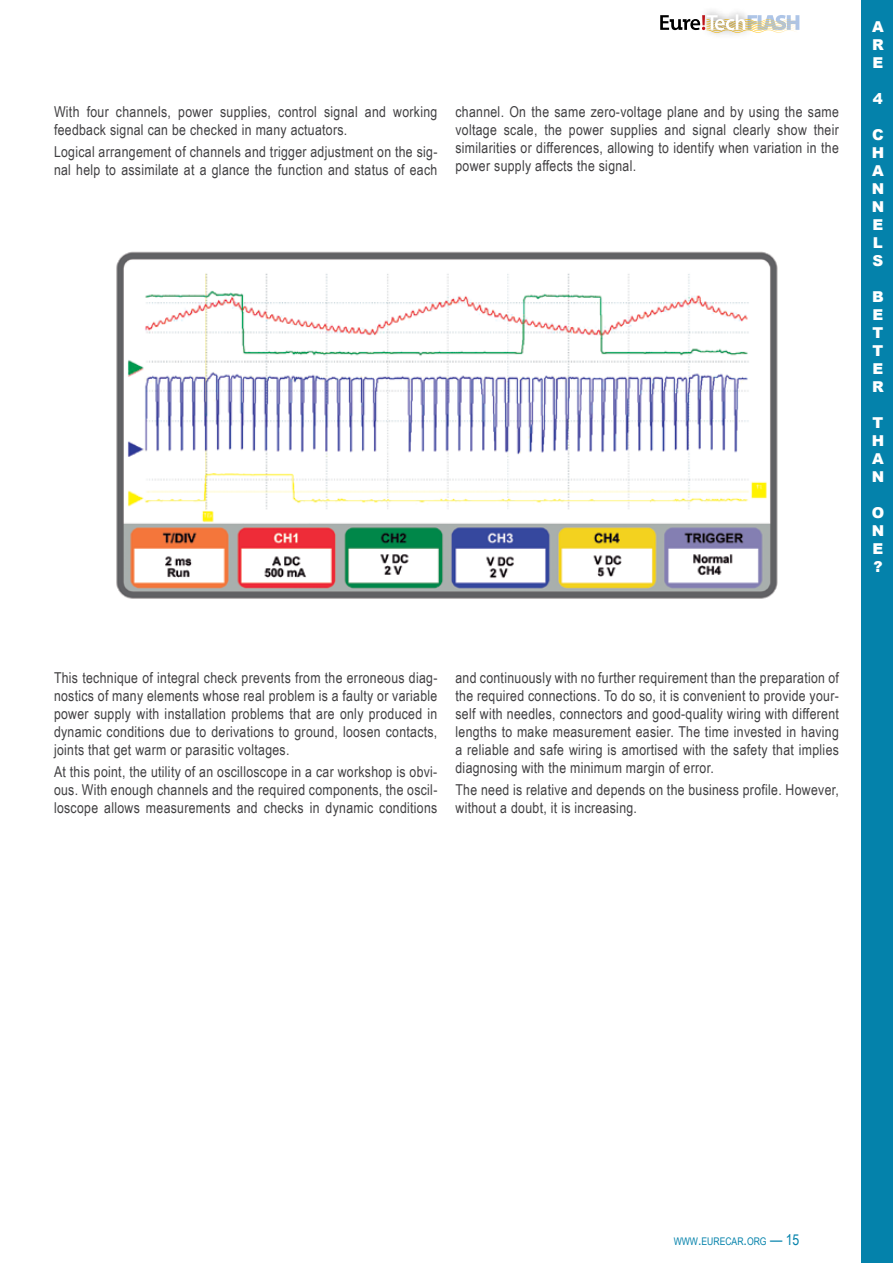
<style>
.page{position:relative;width:893px;height:1263px;background:#fff}
.page>*{position:absolute;margin:0;border:0;box-sizing:border-box;transform-origin:0 0}
.t1{font:15px/18px "Arial Narrow";letter-spacing:.02em;color:#414042;text-align:justify}
.t2{font:900 15px/18px "Arial";color:#fff;text-align:justify}
.t3{font:10.5px "Arial Narrow";color:#0482ab}
.s1{font-size:15px}
</style>
<div class="page">
<svg style="left:660px;top:14px;width:139px;height:19px"></svg>
<div style="left:862px;top:0;width:31px;height:1263px;background:#0482ab"></div>
<img style="left:116px;top:251px;width:662px;height:348px">
<p class="t1" style="left:54px;top:102px;width:385px">With four channels, power supplies, control signal and working feedback signal can be checked in many actuators.</p>
<p class="t1" style="left:54px;top:143px;width:385px">Logical arrangement of channels and trigger adjustment on the sig&shy;nal help to assimilate at a glance the function and status of each</p>
<p class="t1" style="left:455px;top:102px;width:385px">channel. On the same zero-voltage plane and by using the same voltage scale, the power supplies and signal clearly show their similarities or differences, allowing to identify when variation in the power supply affects the signal.</p>
<p class="t2" style="left:872px;top:17px;width:13px">A R E</p>
<p class="t2" style="left:873px;top:89px;width:12px">4</p>
<p class="t2" style="left:872px;top:125px;width:14px">C H A N N E L S</p>
<p class="t2" style="left:872px;top:287px;width:13px">B E T T E R</p>
<p class="t2" style="left:872px;top:413px;width:14px">T H A N</p>
<p class="t2" style="left:872px;top:503px;width:14px">O N E ?</p>
<p class="t1" style="left:54px;top:668px;width:385px">This technique of integral check prevents from the erroneous diag&shy;nostics of many elements whose real problem is a faulty or variable power supply with installation problems that are only produced in dynamic conditions due to derivations to ground, loosen contacts, joints that get warm or parasitic voltages.</p>
<p class="t1" style="left:54px;top:762px;width:385px">At this point, the utility of an oscilloscope in a car workshop is obvi&shy;ous. With enough channels and the required components, the oscil&shy;loscope allows measurements and checks in dynamic conditions</p>
<p class="t1" style="left:455px;top:668px;width:385px">and continuously with no further requirement than the preparation of the required connections. To do so, it is convenient to provide your&shy;self with needles, connectors and good-quality wiring with different lengths to make measurement easier. The time invested in having a reliable and safe wiring is amortised with the safety that implies diagnosing with the minimum margin of error.</p>
<p class="t1" style="left:455px;top:780px;width:385px">The need is relative and depends on the business profile. However, without a doubt, it is increasing.</p>
<p class="t3" style="left:674px;top:1233px;width:127px">WWW<span class="s1">.</span>EURECAR<span class="s1">.</span>ORG <span class="s1">— 15</span></p>
</div>
